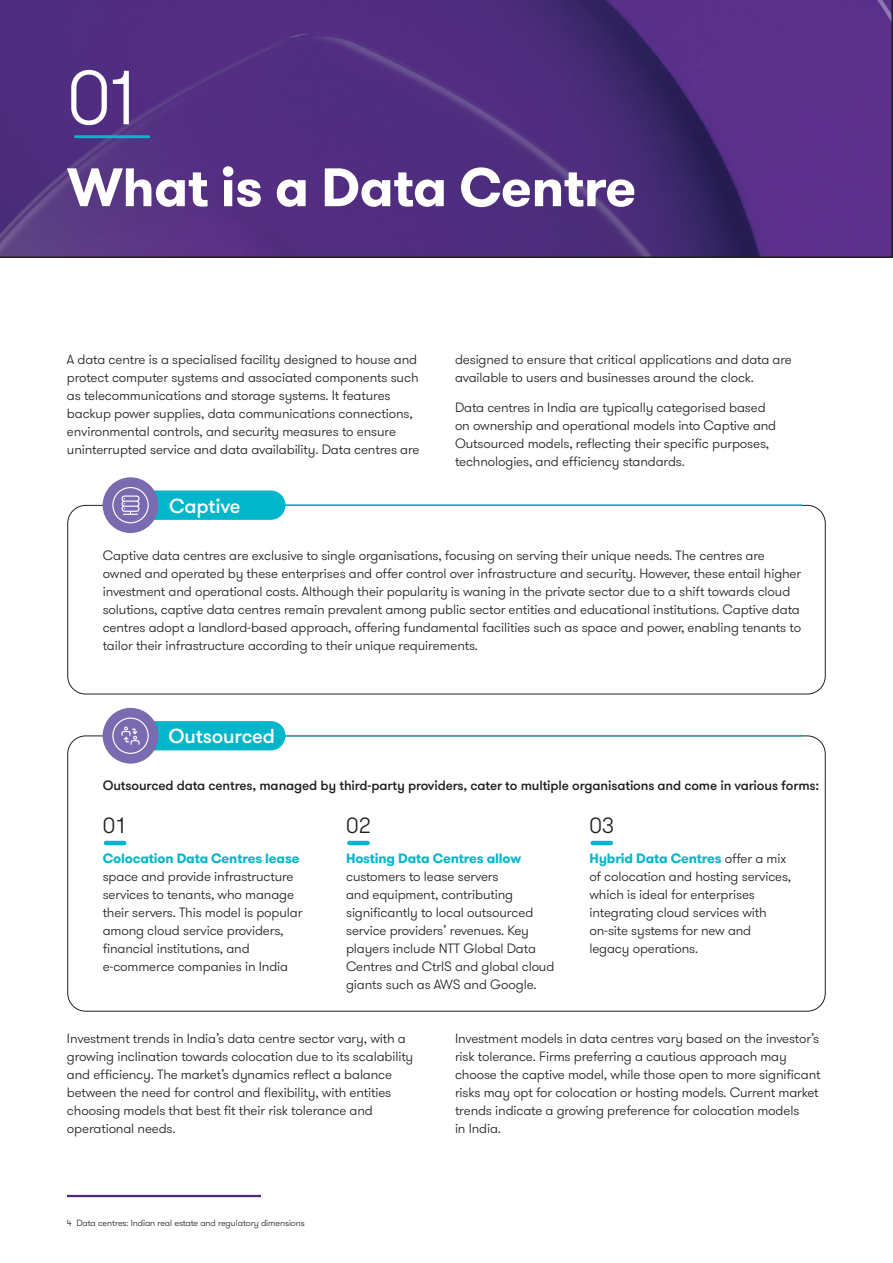
<style>
.page{position:relative;width:893px;height:1263px;background:#fff}
.page>*{position:absolute;margin:0;border:0;box-sizing:border-box;transform-origin:0 0}
._02_Headline_two_Bold_36pt{font:300 76.35px "GT Walsheim Pro";color:#fff}
._02_Headline_two_Bold_36pt-2{font:700 54px "GT Walsheim Pro";letter-spacing:-.01em;color:#fff}
._11_Body_text{font:300 22.05px "GT Walsheim Pro";color:#231f20}
._04_Headline_four_Medium_13_5pt{font:500 20.25px "GT Walsheim Pro";letter-spacing:-.01em;color:#fff}
._11_Body_text-2{font:300 13.5px/18px "GT Walsheim Pro";letter-spacing:-.01em;color:#231f20}
._11_Body_text-3{font:500 13.5px "GT Walsheim Pro";letter-spacing:-.01em;color:#231f20}
.t1{font:300 9px "GT Walsheim Pro";letter-spacing:-.01em;color:#231f20}
.s1{font-weight:700;color:#00b6ca}
</style>
<div class="page">
<hr style="left:67px;top:1195px;width:194px;height:2px;background:#4e2582">
<svg style="left:0;top:0;width:893px;height:258px;background:#502e7f"></svg>
<div style="left:103px;top:490px;width:182px;height:30px;background:#00b6ca;border-radius:15px"></div>
<div style="left:103px;top:477px;width:55px;height:56px;background:#7a6aaf;border-radius:50%"></div>
<div style="left:103px;top:721px;width:182px;height:29px;background:#00b6ca;border-radius:15px"></div>
<div style="left:103px;top:708px;width:55px;height:55px;background:#7a6aaf;border-radius:50%"></div>
<hr style="left:106px;top:841px;width:18px;height:4px;background:#00b6ca">
<hr style="left:349px;top:841px;width:19px;height:4px;background:#00b6ca">
<hr style="left:593px;top:841px;width:18px;height:4px;background:#00b6ca">
<hr style="left:284px;top:504px;width:518px;height:2px;background:#00b6ca">
<hr style="left:284px;top:735px;width:518px;height:1px;background:#00b6ca">
<svg style="left:112px;top:487px;width:37px;height:36px"></svg>
<svg style="left:112px;top:717px;width:37px;height:37px"></svg>
<hr style="left:75px;top:135px;width:74px;height:3px;background:#00b6ca">
<p class="_02_Headline_two_Bold_36pt" style="left:67px;top:50px;width:70px">01</p>
<p class="_02_Headline_two_Bold_36pt-2" style="left:67px;top:152px;width:571px">What is a Data Centre</p>
<p class="_11_Body_text-2" style="left:67px;top:350px;width:354px">A data centre is a specialised facility designed to house and protect computer systems and associated components such as telecommunications and storage systems. It features backup power supplies, data communications connections, environmental controls, and security measures to ensure uninterrupted service and data availability. Data centres are</p>
<p class="_04_Headline_four_Medium_13_5pt" style="left:169px;top:493px;width:73px">Captive</p>
<p class="_11_Body_text-2" style="left:455px;top:350px;width:338px">designed to ensure that critical applications and data are available to users and businesses around the clock.</p>
<p class="_11_Body_text-2" style="left:455px;top:399px;width:323px">Data centres in India are typically categorised based on ownership and operational models into Captive and Outsourced models, reflecting their specific purposes, technologies, and efficiency standards.</p>
<p class="_11_Body_text-2" style="left:103px;top:546px;width:700px">Captive data centres are exclusive to single organisations, focusing on serving their unique needs. The centres are owned and operated by these enterprises and offer control over infrastructure and security. However, these entail higher investment and operational costs. Although their popularity is waning in the private sector due to a shift towards cloud solutions, captive data centres remain prevalent among public sector entities and educational institutions. Captive data centres adopt a landlord-based approach, offering fundamental facilities such as space and power, enabling tenants to tailor their infrastructure according to their unique requirements.</p>
<p class="_04_Headline_four_Medium_13_5pt" style="left:168px;top:723px;width:108px">Outsourced</p>
<p class="_11_Body_text-3" style="left:103px;top:777px;width:718px">Outsourced data centres, managed by third-party providers, cater to multiple organisations and come in various forms:</p>
<p class="_11_Body_text" style="left:103px;top:811px;width:26px">01</p>
<p class="_11_Body_text-2" style="left:103px;top:850px;width:201px"><span class="s1">Colocation Data Centres lease </span>space and provide infrastructure services to tenants, who manage their servers. This model is popular among cloud service providers, financial institutions, and e-commerce companies in India</p>
<p class="_11_Body_text" style="left:346px;top:811px;width:26px">02</p>
<p class="_11_Body_text-2" style="left:346px;top:850px;width:210px"><span class="s1">Hosting Data Centres allow </span>customers to lease servers<br>and equipment, contributing significantly to local outsourced service providers’ revenues. Key players include NTT Global Data<br>Centres and CtrlS and global cloud giants such as AWS and Google.</p>
<p class="_11_Body_text" style="left:589px;top:811px;width:26px">03</p>
<p class="_11_Body_text-2" style="left:589px;top:850px;width:203px"><span class="s1">Hybrid Data Centres</span> offer a mix of colocation and hosting services, which is ideal for enterprises integrating cloud services with on-site systems for new and legacy operations.</p>
<p class="_11_Body_text-2" style="left:67px;top:1029px;width:348px">Investment trends in India’s data centre sector vary, with a growing inclination towards colocation due to its scalability and efficiency. The market’s dynamics reflect a balance between the need for control and flexibility, with entities choosing models that best fit their risk tolerance and operational needs.</p>
<p class="t1" style="left:67px;top:1217px;width:239px">4 Data centres: Indian real estate and regulatory dimensions</p>
<p class="_11_Body_text-2" style="left:455px;top:1029px;width:367px">Investment models in data centres vary based on the investor’s risk tolerance. Firms preferring a cautious approach may choose the captive model, while those open to more significant risks may opt for colocation or hosting models. Current market trends indicate a growing preference for colocation models<br>in India.</p>
</div>
